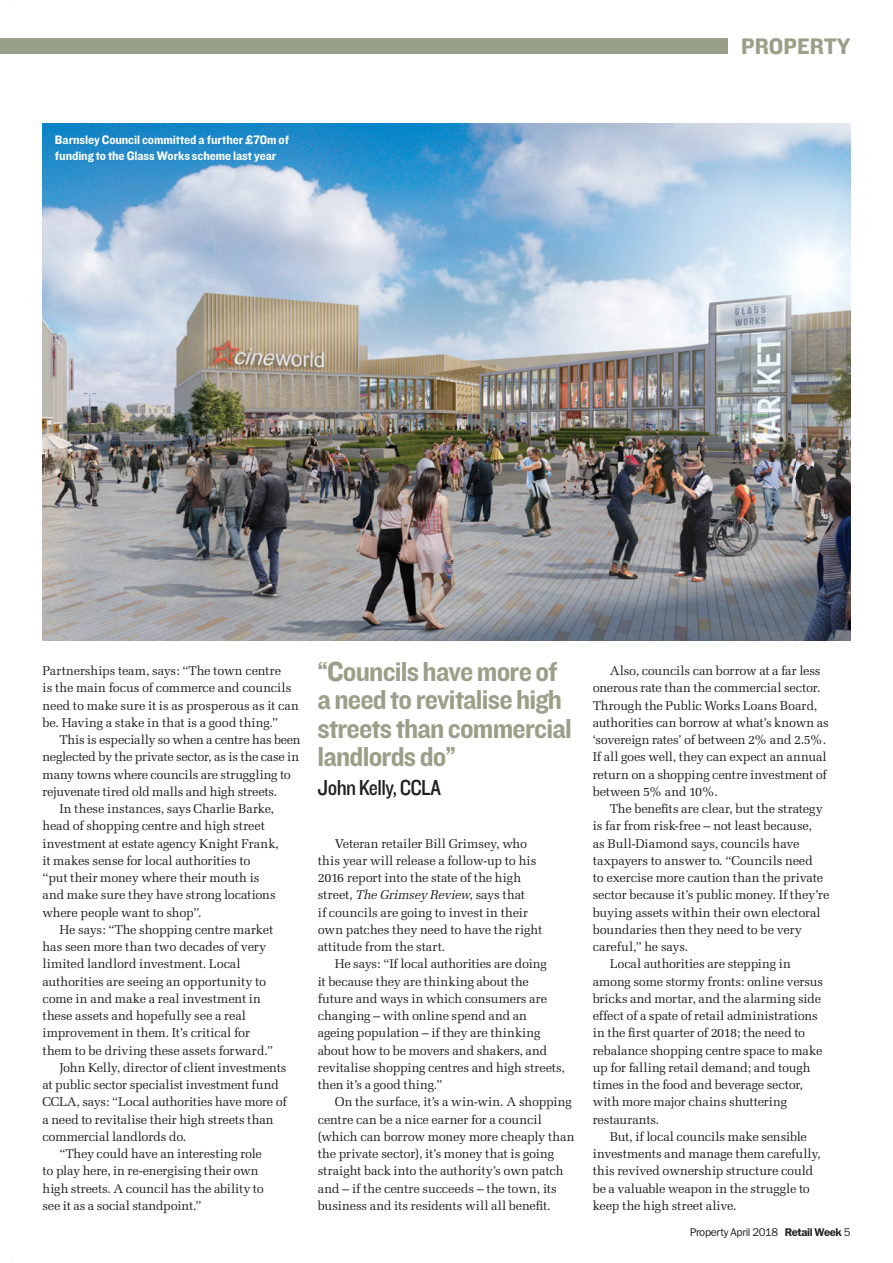
<style>
.page{position:relative;width:893px;height:1263px;background:#fff}
.page>*{position:absolute;margin:0;border:0;box-sizing:border-box;transform-origin:0 0}
.t1{font:28.5px/28.5px "Knockout 51 Middleweight";letter-spacing:-.025em;color:#99a088}
.t2{font:23.4px "Knockout 51 Middleweight";color:#99a088}
.t3{font:22.5px "Knockout 30 Junior Welterwt";letter-spacing:-.025em;color:#231f20}
.t4{font:12.75px/17.2px "Melior";letter-spacing:-.015em;color:#231f20}
.t5{font:12.75px/15.8px "Knockout 51 Middleweight";letter-spacing:-.005em;color:#fff}
.t6{font:11.25px "Franklin Gothic";letter-spacing:-.03em;color:#231f20}
.s1{font-style:italic}
.s2{font-weight:600}
</style>
<div class="page">
<div style="left:0;top:38px;width:728px;height:16px;background:#99a088"></div>
<img style="left:43px;top:123px;width:807px;height:517px">
<p class="t5" style="left:55px;top:131px;width:236px">Barnsley Council committed a further £70m of funding to the Glass Works scheme last year</p>
<h2 class="t2" style="left:741px;top:30px;width:108px">ProPerty</h2>
<p class="t4" style="left:43px;top:662px;width:258px">Partnerships team, says: “The town centre<br>is the main focus of commerce and councils need to make sure it is as prosperous as it can be. Having a stake in that is a good thing.”</p>
<p class="t4" style="left:60px;top:731px;width:243px">This is especially so when a centre has been</p>
<p class="t4" style="left:43px;top:748px;width:258px">neglected by the private sector, as is the case in</p>
<p class="t4" style="left:43px;top:766px;width:250px">many towns where councils are struggling to</p>
<p class="t4" style="left:43px;top:783px;width:236px">rejuvenate tired old malls and high streets.</p>
<p class="t4" style="left:60px;top:800px;width:216px">In these instances, says Charlie Barke,</p>
<p class="t4" style="left:43px;top:817px;width:224px">head of shopping centre and high street</p>
<p class="t4" style="left:43px;top:835px;width:238px">investment at estate agency Knight Frank,</p>
<p class="t4" style="left:43px;top:852px;width:209px">it makes sense for local authorities to</p>
<p class="t4" style="left:43px;top:869px;width:218px">“put their money where their mouth is</p>
<p class="t4" style="left:43px;top:886px;width:235px">and make sure they have strong locations</p>
<p class="t4" style="left:43px;top:904px;width:161px">where people want to shop”.</p>
<p class="t4" style="left:60px;top:921px;width:215px">He says: “The shopping centre market</p>
<p class="t4" style="left:43px;top:938px;width:225px">has seen more than two decades of very</p>
<p class="t4" style="left:43px;top:955px;width:200px">limited landlord investment. Local</p>
<p class="t4" style="left:43px;top:973px;width:225px">authorities are seeing an opportunity to</p>
<p class="t4" style="left:43px;top:990px;width:220px">come in and make a real investment in</p>
<p class="t4" style="left:43px;top:1007px;width:205px">these assets and hopefully see a real</p>
<p class="t4" style="left:43px;top:1024px;width:209px">improvement in them. It’s critical for</p>
<p class="t4" style="left:43px;top:1042px;width:232px">them to be driving these assets forward.”</p>
<p class="t4" style="left:60px;top:1059px;width:229px">John Kelly, director of client investments</p>
<p class="t4" style="left:43px;top:1076px;width:238px">at public sector specialist investment fund</p>
<p class="t4" style="left:43px;top:1093px;width:246px">CCLA, says: “Local authorities have more of</p>
<p class="t4" style="left:43px;top:1111px;width:233px">a need to revitalise their high streets than</p>
<p class="t4" style="left:43px;top:1128px;width:145px">commercial landlords do.</p>
<p class="t4" style="left:60px;top:1145px;width:204px">“They could have an interesting role</p>
<p class="t4" style="left:43px;top:1162px;width:218px">to play here, in re-energising their own</p>
<p class="t4" style="left:43px;top:1180px;width:223px">high streets. A council has the ability to</p>
<p class="t4" style="left:43px;top:1197px;width:161px">see it as a social standpoint.”</p>
<h1 class="t1" style="left:317px;top:656px;width:256px">“Councils have more of a need to revitalise high streets than commercial landlords do”</h1>
<h3 class="t3" style="left:317px;top:772px;width:125px">John Kelly, CCLA</h3>
<p class="t4" style="left:318px;top:835px;width:226px;text-indent:17px">Veteran retailer Bill Grimsey, who this year will release a follow-up to his 2016 report into the state of the high street, <span class="s1">The Grimsey Review</span>, says that<br>if councils are going to invest in their own patches they need to have the right attitude from the start.</p>
<p class="t4" style="left:318px;top:955px;width:249px;text-indent:17px">He says: “If local authorities are doing<br>it because they are thinking about the future and ways in which consumers are changing – with online spend and an ageing population – if they are thinking about how to be movers and shakers, and revitalise shopping centres and high streets, then it’s a good thing.”</p>
<p class="t4" style="left:318px;top:1093px;width:258px;text-indent:17px">On the surface, it’s a win-win. A shopping centre can be a nice earner for a council (which can borrow money more cheaply than the private sector), it’s money that is going straight back into the authority’s own patch and – if the centre succeeds – the town, its business and its residents will all benefit.</p>
<p class="t4" style="left:593px;top:662px;width:238px;text-indent:17px">Also, councils can borrow at a far less onerous rate than the commercial sector.<br>Through the Public Works Loans Board, authorities can borrow at what’s known as ‘sovereign rates’ of between 2% and 2.5%.<br>If all goes well, they can expect an annual return on a shopping centre investment of between 5% and 10%.</p>
<p class="t4" style="left:610px;top:800px;width:215px">The benefits are clear, but the strategy</p>
<p class="t4" style="left:593px;top:817px;width:221px">is far from risk-free – not least because,</p>
<p class="t4" style="left:593px;top:835px;width:208px">as Bull-Diamond says, councils have</p>
<p class="t4" style="left:593px;top:852px;width:222px">taxpayers to answer to. “Councils need</p>
<p class="t4" style="left:593px;top:869px;width:232px">to exercise more caution than the private</p>
<p class="t4" style="left:593px;top:886px;width:238px">sector because it’s public money. If they’re</p>
<p class="t4" style="left:593px;top:904px;width:230px">buying assets within their own electoral</p>
<p class="t4" style="left:593px;top:921px;width:211px">boundaries then they need to be very</p>
<p class="t4" style="left:593px;top:938px;width:97px">careful,” he says.</p>
<p class="t4" style="left:610px;top:955px;width:183px">Local authorities are stepping in</p>
<p class="t4" style="left:593px;top:973px;width:232px">among some stormy fronts: online versus</p>
<p class="t4" style="left:593px;top:990px;width:230px">bricks and mortar, and the alarming side</p>
<p class="t4" style="left:593px;top:1007px;width:227px">effect of a spate of retail administrations</p>
<p class="t4" style="left:593px;top:1024px;width:214px">in the first quarter of 2018; the need to</p>
<p class="t4" style="left:593px;top:1042px;width:231px">rebalance shopping centre space to make</p>
<p class="t4" style="left:593px;top:1059px;width:219px">up for falling retail demand; and tough</p>
<p class="t4" style="left:593px;top:1076px;width:212px">times in the food and beverage sector,</p>
<p class="t4" style="left:593px;top:1093px;width:196px">with more major chains shuttering</p>
<p class="t4" style="left:593px;top:1111px;width:68px">restaurants.</p>
<p class="t4" style="left:610px;top:1128px;width:199px">But, if local councils make sensible</p>
<p class="t4" style="left:593px;top:1145px;width:229px">investments and manage them carefully,</p>
<p class="t4" style="left:593px;top:1162px;width:222px">this revived ownership structure could</p>
<p class="t4" style="left:593px;top:1180px;width:219px">be a valuable weapon in the struggle to</p>
<p class="t4" style="left:593px;top:1197px;width:145px">keep the high street alive.</p>
<p class="t6" style="left:690px;top:1225px;width:162px">Property April 2018 <span class="s2">Retail Week</span> 5</p>
</div>
